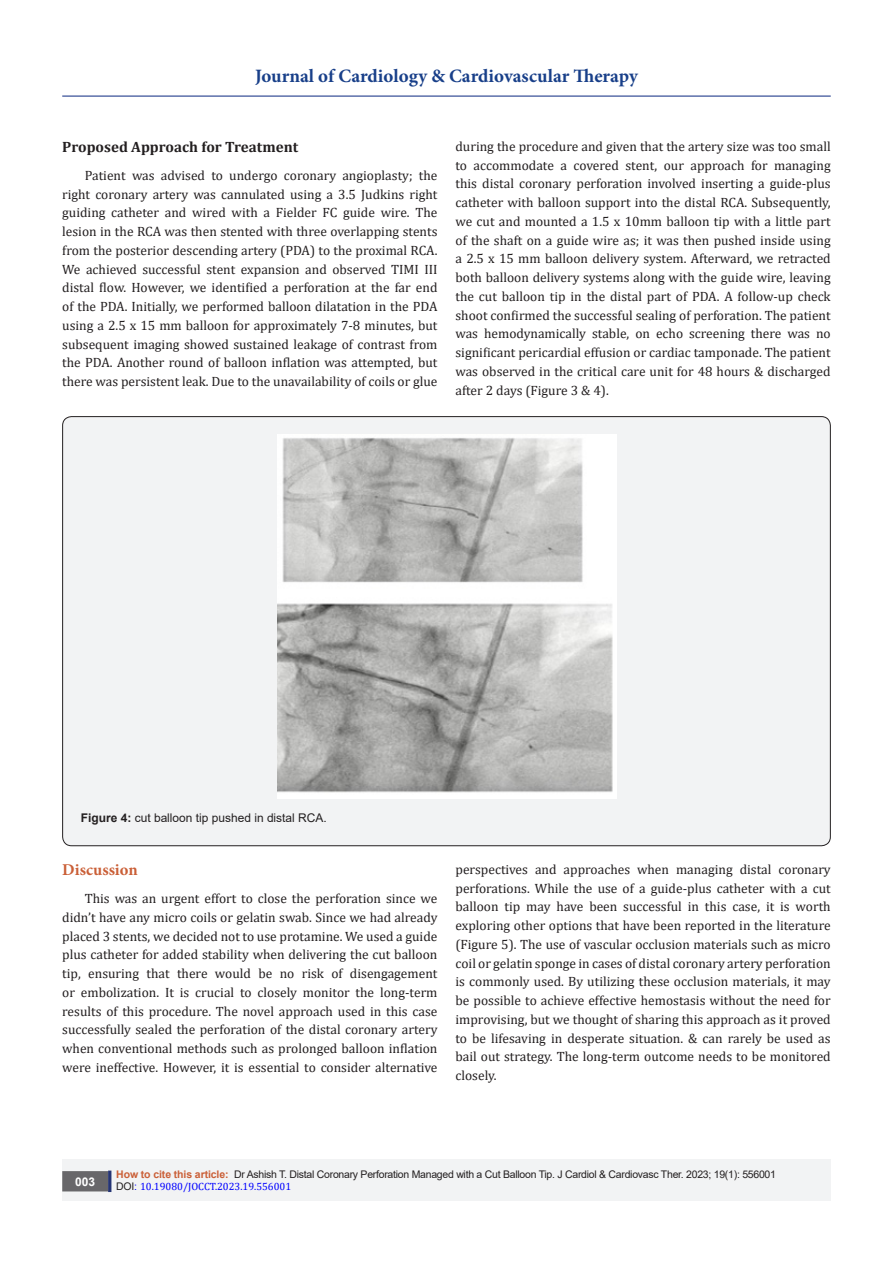
<style>
.page{position:relative;width:893px;height:1263px;background:#fff}
.page>*{position:absolute;margin:0;border:0;box-sizing:border-box;transform-origin:0 0}
.t1{font:700 18.9px "Minion Pro";color:#183f89}
.t2{font:700 16.5px "Minion Pro";color:#ca5f37}
.t3{font:700 15px "Cambria";color:#231f20}
.t4{font:13.5px/18.8px "Cambria";color:#231f20;text-align:justify}
.t5{font:12px "Arial";color:#231f20}
.t6{font:700 12px "Arial";color:#fff}
.t7{font:10.5px "Arial";letter-spacing:-.025em;color:#231f20}
.t8{font:10.5px "Cambria";color:#00f}
.s1{font-weight:700}
.s2{font-weight:700;color:#ca5f37}
.s3{font-family:"Arial";color:#231f20}
.s4{font-family:"Arial"}
</style>
<div class="page">
<hr style="left:62px;top:96px;width:769px;height:1px;background:#253f8e">
<div style="left:62px;top:1160px;width:769px;height:41px;background:#f2f3f4"></div>
<div style="left:63px;top:1172px;width:44px;height:19px;background:#68676a"></div>
<div style="left:62px;top:1171px;width:46px;height:20px;border:2px solid #68676a"></div>
<div style="left:108px;top:1170px;width:3px;height:22px;background:#253474;border:2px solid #253474"></div>
<div style="left:63px;top:417px;width:767px;height:429px;background:#f2f3f4;border-radius:9px"></div>
<img style="left:277px;top:435px;width:340px;height:363px">
<h1 class="t1" style="left:255px;top:63px;width:384px">Journal of Cardiology &amp; Cardiovascular Therapy</h1>
<p class="t3" style="left:62px;top:136px;width:237px">Proposed Approach for Treatment</p>
<p class="t4" style="left:62px;top:166px;width:377px;text-indent:22px">Patient was advised to undergo coronary angioplasty; the right coronary artery was cannulated using a 3.5 Judkins right guiding catheter and wired with a Fielder FC guide wire. The lesion in the RCA was then stented with three overlapping stents from the posterior descending artery (PDA) to the proximal RCA.<br>We achieved successful stent expansion and observed TIMI III distal flow. However, we identified a perforation at the far end of the PDA. Initially, we performed balloon dilatation in the PDA using a 2.5 x 15 mm balloon for approximately 7-8 minutes, but subsequent imaging showed sustained leakage of contrast from the PDA. Another round of balloon inflation was attempted, but there was persistent leak. Due to the unavailability of coils or glue</p>
<p class="t4" style="left:455px;top:137px;width:377px">during the procedure and given that the artery size was too small to accommodate a covered stent, our approach for managing this distal coronary perforation involved inserting a guide-plus catheter with balloon support into the distal RCA. Subsequently, we cut and mounted a 1.5 x 10mm balloon tip with a little part of the shaft on a guide wire as; it was then pushed inside using a 2.5 x 15 mm balloon delivery system. Afterward, we retracted both balloon delivery systems along with the guide wire, leaving the cut balloon tip in the distal part of PDA. A follow-up check shoot confirmed the successful sealing of perforation. The patient was hemodynamically stable, on echo screening there was no significant pericardial effusion or cardiac tamponade. The patient was observed in the critical care unit for 48 hours &amp; discharged after 2 days (Figure 3 &amp; 4).</p>
<p class="t5" style="left:81px;top:809px;width:247px"><span class="s1">Figure 4:</span> cut balloon tip pushed in distal RCA.</p>
<p class="t2" style="left:62px;top:858px;width:77px">Discussion</p>
<p class="t4" style="left:62px;top:889px;width:377px;text-indent:22px">This was an urgent effort to close the perforation since we didn’t have any micro coils or gelatin swab. Since we had already placed 3 stents, we decided not to use protamine. We used a guide plus catheter for added stability when delivering the cut balloon tip, ensuring that there would be no risk of disengagement or embolization. It is crucial to closely monitor the long-term results of this procedure. The novel approach used in this case successfully sealed the perforation of the distal coronary artery when conventional methods such as prolonged balloon inflation were ineffective. However, it is essential to consider alternative</p>
<p class="t4" style="left:455px;top:860px;width:377px">perspectives and approaches when managing distal coronary perforations. While the use of a guide-plus catheter with a cut balloon tip may have been successful in this case, it is worth exploring other options that have been reported in the literature (Figure 5). The use of vascular occlusion materials such as micro coil or gelatin sponge in cases of distal coronary artery perforation is commonly used. By utilizing these occlusion materials, it may be possible to achieve effective hemostasis without the need for improvising, but we thought of sharing this approach as it proved to be lifesaving in desperate situation. &amp; can rarely be used as bail out strategy. The long-term outcome needs to be monitored closely.</p>
<p class="t6" style="left:75px;top:1173px;width:22px">003</p>
<p class="t7" style="left:116px;top:1167px;width:661px"><span class="s2">How to cite this article:</span> Dr Ashish T. Distal Coronary Perforation Managed with a Cut Balloon Tip. J Cardiol &amp; Cardiovasc Ther. 2023; 19(1): 556001</p>
<p class="t8" style="left:116px;top:1180px;width:176px"><span class="s3">DOI</span><span class="s4">:</span> 10.19080/JOCCT.2023.19.556001</p>
</div>
